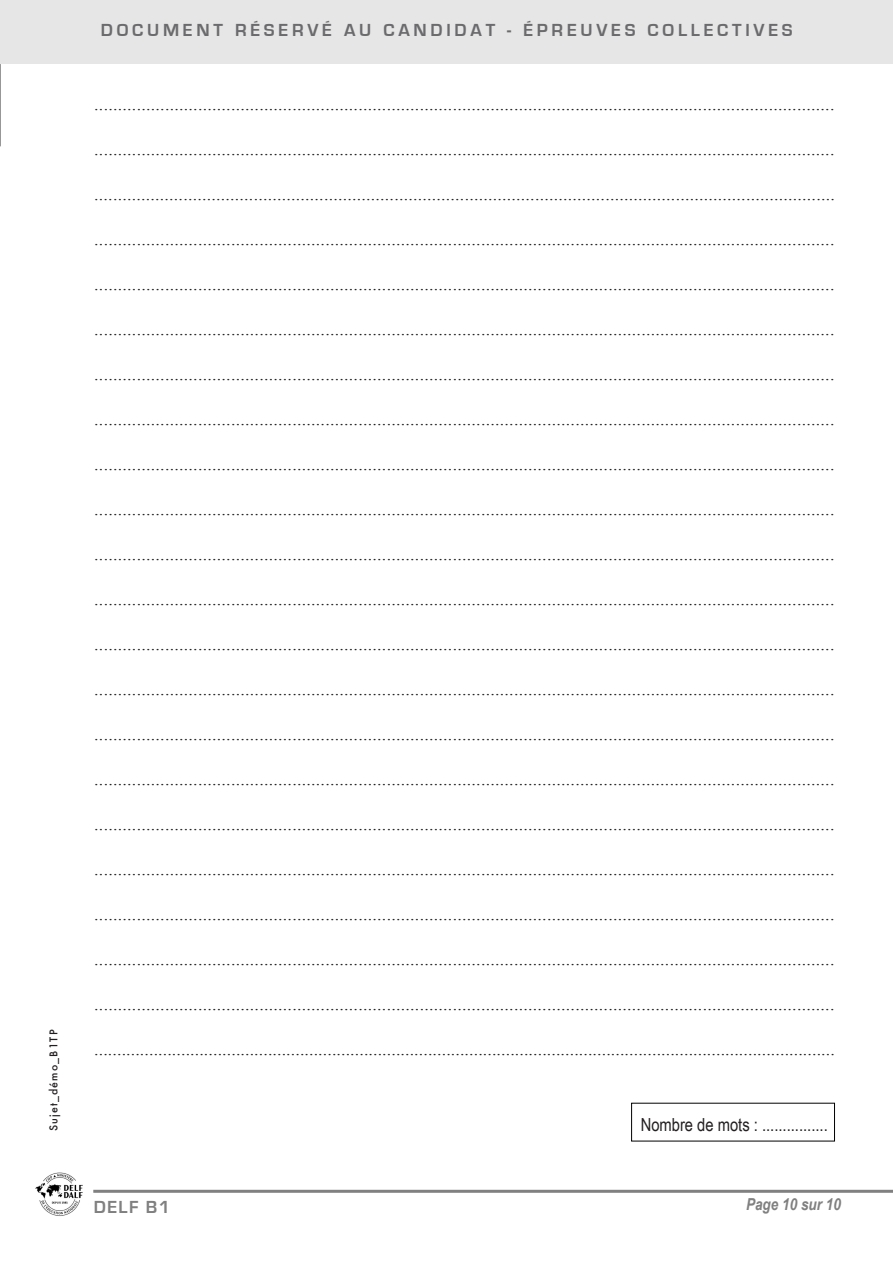
<style>
.page{position:relative;width:893px;height:1263px;background:#fff}
.page>*{position:absolute;margin:0;border:0;box-sizing:border-box;transform-origin:0 0}
.t1{font:18px "Times New Roman";color:#231f20}
.t2{font:700 18px "Eurostile";letter-spacing:.21em;color:#6b6b6e}
.t3{font:18px "Arial Narrow";color:#231f20}
.t4{font:700 18px "Eurostile";letter-spacing:.08em;color:#808080}
.t5{font:italic 700 16.5px "Arial Narrow";color:#808080}
.t6{font:500 10.5px "Futura";letter-spacing:.11em;color:#231f20}
</style>
<div class="page">
<hr style="left:93px;top:1190px;width:800px;height:3px;background:#808080">
<img style="left:35px;top:1172px;width:48px;height:44px">
<svg style="left:0;top:63px;width:1px;height:83px"></svg>
<hr style="left:0;top:0;width:1px;height:63px;background:#e6e6e6">
<div style="left:1px;top:0;width:892px;height:63px;background:#e6e6e6"></div>
<p class="t6" style="left:47px;top:1131px;width:103px;rotate:-90deg">Sujet_démo_B1TP</p>
<p class="t2" style="left:101px;top:20px;width:693px">DOCUMENT RÉSERVÉ AU CANDIDAT - ÉPREUVES COLLECTIVES</p>
<p class="t1" style="left:94px;top:92px;width:742px">.............................................................................................................................................................</p>
<p class="t1" style="left:94px;top:137px;width:742px">.............................................................................................................................................................</p>
<p class="t1" style="left:94px;top:182px;width:742px">..............................................................................................................................................................</p>
<p class="t1" style="left:94px;top:227px;width:742px">.............................................................................................................................................................</p>
<p class="t1" style="left:94px;top:272px;width:742px">.............................................................................................................................................................</p>
<p class="t1" style="left:94px;top:317px;width:742px">.............................................................................................................................................................</p>
<p class="t1" style="left:94px;top:362px;width:742px">.............................................................................................................................................................</p>
<p class="t1" style="left:94px;top:407px;width:742px">.............................................................................................................................................................</p>
<p class="t1" style="left:94px;top:452px;width:742px">.............................................................................................................................................................</p>
<p class="t1" style="left:94px;top:497px;width:742px">.............................................................................................................................................................</p>
<p class="t1" style="left:94px;top:542px;width:742px">.............................................................................................................................................................</p>
<p class="t1" style="left:94px;top:587px;width:742px">.............................................................................................................................................................</p>
<p class="t1" style="left:94px;top:632px;width:742px">.............................................................................................................................................................</p>
<p class="t1" style="left:94px;top:677px;width:742px">.............................................................................................................................................................</p>
<p class="t1" style="left:94px;top:722px;width:742px">.............................................................................................................................................................</p>
<p class="t1" style="left:94px;top:767px;width:742px">.............................................................................................................................................................</p>
<p class="t1" style="left:94px;top:812px;width:742px">.............................................................................................................................................................</p>
<p class="t1" style="left:94px;top:857px;width:742px">.............................................................................................................................................................</p>
<p class="t1" style="left:94px;top:902px;width:742px">.............................................................................................................................................................</p>
<p class="t1" style="left:94px;top:947px;width:742px">.............................................................................................................................................................</p>
<p class="t1" style="left:94px;top:992px;width:742px">.............................................................................................................................................................</p>
<p class="t1" style="left:94px;top:1037px;width:742px">..................................................................................................................................................................</p>
<p class="t4" style="left:94px;top:1197px;width:78px">DELF B1</p>
<p class="t3" style="left:641px;top:1111px;width:189px">Nombre de mots : ................</p>
<p class="t5" style="left:746px;top:1191px;width:96px">Page 10 sur 10</p>
</div>
